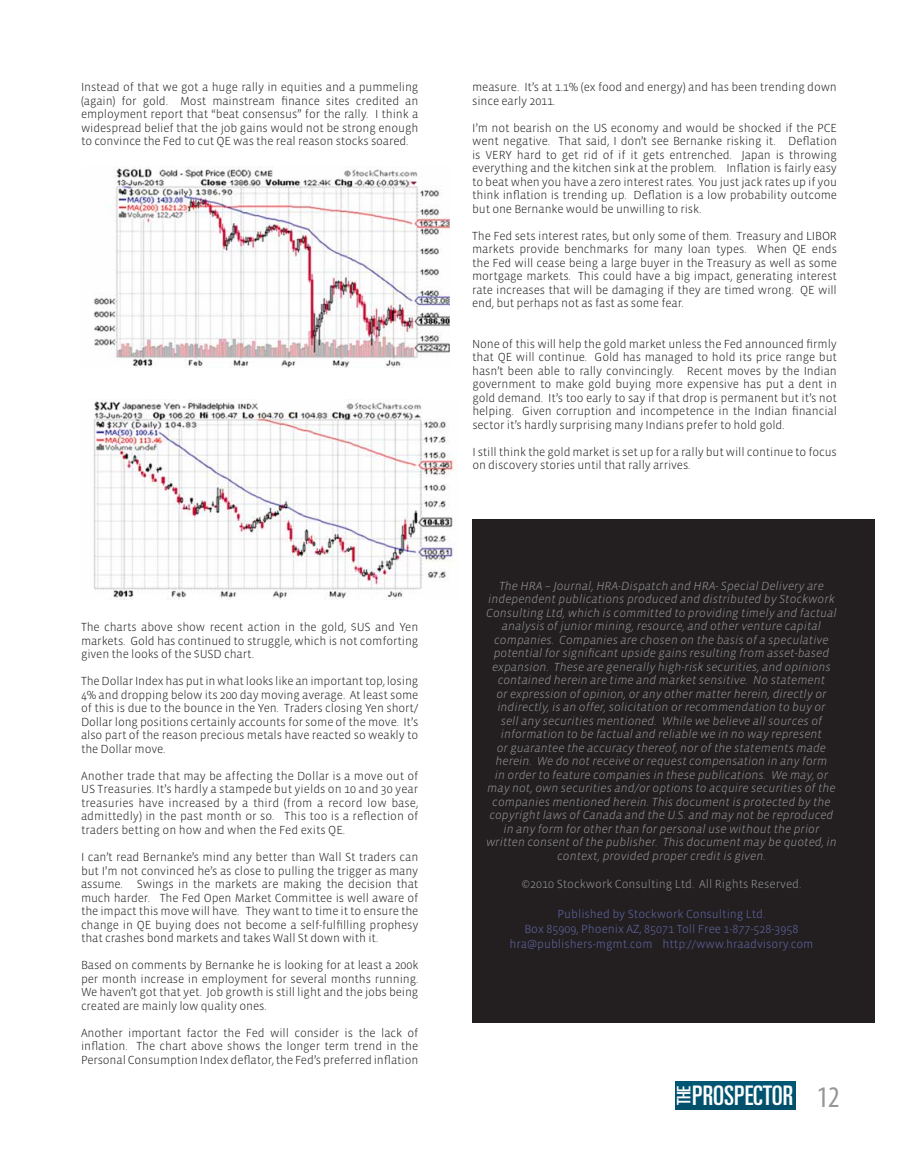
<style>
.page{position:relative;width:918px;height:1156px;background:#fff}
.page>*{position:absolute;margin:0;border:0;box-sizing:border-box;transform-origin:0 0}
.t1{font:condensed 30px "Myriad Pro";color:#95979a}
.t2{font:ultra-condensed 27px "Univers LT Std";color:#fff}
.t3{font:ultra-condensed 18.6px "Univers LT Std";color:#fff}
.t4{font:300 12px/13.5px "Vista Sans OT";letter-spacing:-.01em;color:#231f20;text-align:justify}
.t5{font:italic 300 12px/13.5px "Vista Sans OT";color:#95979a;text-align:center}
.t6{font:300 12px/15px "Vista Sans OT";color:#6168a7;text-align:center}
.t7{font:300 12px "Vista Sans OT";color:#95979a}
</style>
<div class="page">
<div style="left:472px;top:519px;width:403px;height:504px;background:#231f20"></div>
<img style="left:94px;top:166px;width:356px;height:201px">
<img style="left:93px;top:400px;width:364px;height:199px">
<div style="left:675px;top:1081px;width:121px;height:28px;background:#005370"></div>
<p class="t4" style="left:81px;top:81px;width:339px">Instead of that we got a huge rally in equities and a pummeling (again) for gold. Most mainstream finance sites credited an employment report that “beat consensus” for the rally. I think a widespread belief that the job gains would not be strong enough to convince the Fed to cut QE was the real reason stocks soared.</p>
<p class="t4" style="left:81px;top:621px;width:339px">The charts above show recent action in the gold, $US and Yen markets. Gold has continued to struggle, which is not comforting given the looks of the $USD chart.</p>
<p class="t4" style="left:81px;top:675px;width:339px">The Dollar Index has put in what looks like an important top, losing 4% and dropping below its 200 day moving average. At least some of this is due to the bounce in the Yen. Traders closing Yen short/ Dollar long positions certainly accounts for some of the move. It’s also part of the reason precious metals have reacted so weakly to the Dollar move.</p>
<p class="t4" style="left:81px;top:769px;width:339px">Another trade that may be affecting the Dollar is a move out of US Treasuries. It’s hardly a stampede but yields on 10 and 30 year treasuries have increased by a third (from a record low base, admittedly) in the past month or so. This too is a reflection of traders betting on how and when the Fed exits QE.</p>
<p class="t4" style="left:81px;top:850px;width:339px">I can’t read Bernanke’s mind any better than Wall St traders can but I’m not convinced he’s as close to pulling the trigger as many assume. Swings in the markets are making the decision that much harder. The Fed Open Market Committee is well aware of the impact this move will have. They want to time it to ensure the change in QE buying does not become a self-fulfilling prophesy that crashes bond markets and takes Wall St down with it.</p>
<p class="t4" style="left:81px;top:958px;width:339px">Based on comments by Bernanke he is looking for at least a 200k per month increase in employment for several months running.<br>We haven’t got that yet. Job growth is still light and the jobs being created are mainly low quality ones.</p>
<p class="t4" style="left:81px;top:1026px;width:339px">Another important factor the Fed will consider is the lack of inflation. The chart above shows the longer term trend in the Personal Consumption Index deflator, the Fed’s preferred inflation</p>
<p class="t4" style="left:472px;top:81px;width:366px">measure. It’s at 1.1% (ex food and energy) and has been trending down since early 2011.</p>
<p class="t4" style="left:472px;top:121px;width:366px">I’m not bearish on the US economy and would be shocked if the PCE went negative. That said, I don’t see Bernanke risking it. Deflation is VERY hard to get rid of if it gets entrenched. Japan is throwing everything and the kitchen sink at the problem. Inflation is fairly easy to beat when you have a zero interest rates. You just jack rates up if you think inflation is trending up. Deflation is a low probability outcome but one Bernanke would be unwilling to risk.</p>
<p class="t4" style="left:472px;top:229px;width:366px">The Fed sets interest rates, but only some of them. Treasury and LIBOR markets provide benchmarks for many loan types. When QE ends the Fed will cease being a large buyer in the Treasury as well as some mortgage markets. This could have a big impact, generating interest rate increases that will be damaging if they are timed wrong. QE will end, but perhaps not as fast as some fear.</p>
<p class="t4" style="left:472px;top:337px;width:366px">None of this will help the gold market unless the Fed announced firmly that QE will continue. Gold has managed to hold its price range but hasn’t been able to rally convincingly. Recent moves by the Indian government to make gold buying more expensive has put a dent in gold demand. It’s too early to say if that drop is permanent but it’s not helping. Given corruption and incompetence in the Indian financial sector it’s hardly surprising many Indians prefer to hold gold.</p>
<p class="t4" style="left:472px;top:445px;width:366px">I still think the gold market is set up for a rally but will continue to focus on discovery stories until that rally arrives.</p>
<p class="t5" style="left:486px;top:579px;width:352px">The HRA – Journal, HRA-Dispatch and HRA- Special Delivery are independent publications produced and distributed by Stockwork Consulting Ltd, which is committed to providing timely and factual analysis of junior mining, resource, and other venture capital companies. Companies are chosen on the basis of a speculative potential for significant upside gains resulting from asset-based expansion. These are generally high-risk securities, and opinions contained herein are time and market sensitive. No statement<br>or expression of opinion, or any other matter herein, directly or indirectly, is an offer, solicitation or recommendation to buy or<br>sell any securities mentioned. While we believe all sources of information to be factual and reliable we in no way represent<br>or guarantee the accuracy thereof, nor of the statements made herein. We do not receive or request compensation in any form<br>in order to feature companies in these publications. We may, or may not, own securities and/or options to acquire securities of the companies mentioned herein. This document is protected by the copyright laws of Canada and the U.S. and may not be reproduced in any form for other than for personal use without the prior written consent of the publisher. This document may be quoted, in context, provided proper credit is given.</p>
<p class="t7" style="left:522px;top:878px;width:281px">©2010 Stockwork Consulting Ltd. All Rights Reserved.</p>
<p class="t6" style="left:509px;top:907px;width:305px">Published by Stockwork Consulting Ltd.<br>Box 85909, Phoenix AZ, 85071 Toll Free 1-877-528-3958 hra@publishers-mgmt.com http://www.hraadvisory.com</p>
<h3 class="t3" style="left:673px;top:1105px;width:21px;rotate:-90deg">THE</h3>
<h2 class="t2" style="left:692px;top:1080px;width:103px">PROSPECTOR</h2>
<h1 class="t1" style="left:817px;top:1078px;width:25px">12</h1>
</div>
